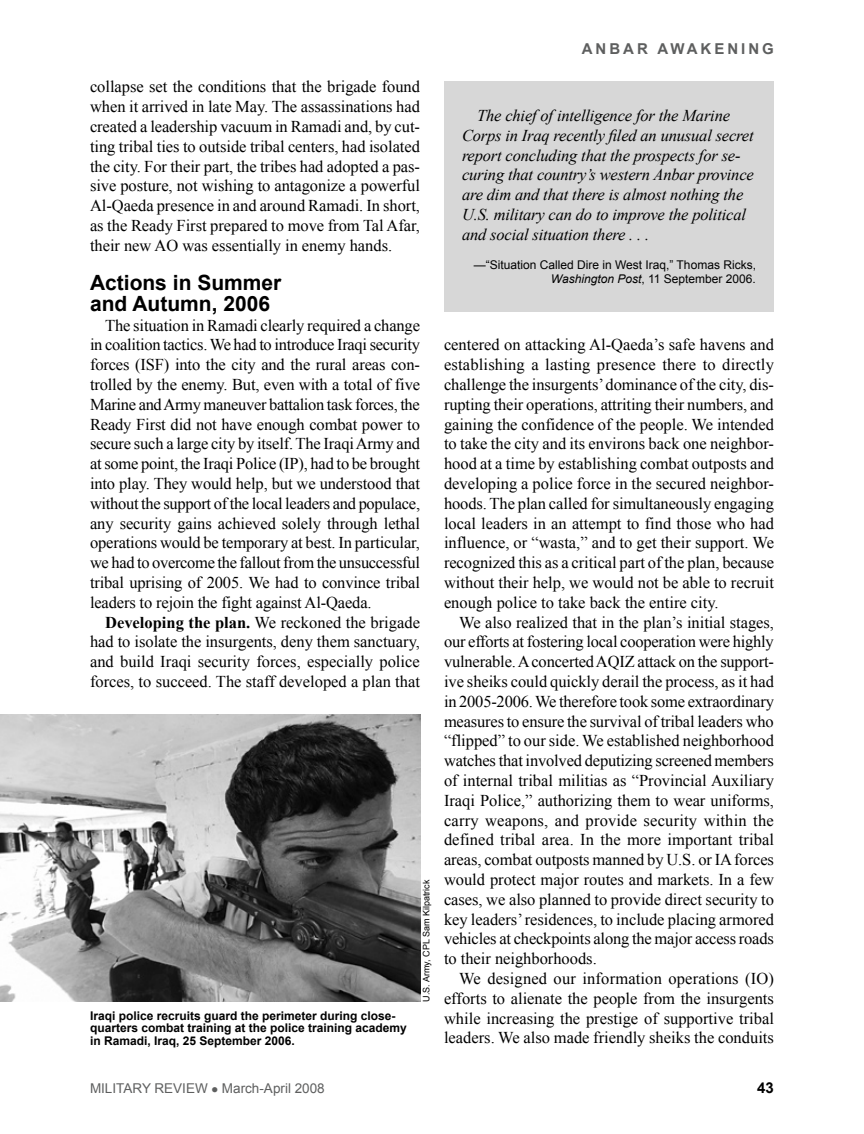
<style>
.page{position:relative;width:864px;height:1134px;background:#fff}
.page>*{position:absolute;margin:0;border:0;box-sizing:border-box;transform-origin:0 0}
.subhead{font:700 21px/21px "Arial";color:#000}
.fob{font:16.5px/19.8px "Times New Roman";color:#000;text-align:justify}
.t1{font:italic 16.5px/19.8px "Times New Roman";letter-spacing:-.01em;color:#000}
.RUNNINGHEAD{font:700 15px "Arial";letter-spacing:.2em;color:#5e5f5f}
.subhead-2{font:700 15px "Arial";color:#000}
.subhead-3{font:13.5px "Arial";color:#5e5f5f}
.cutline{font:700 12px/12.8px "Arial";color:#000}
.t2{font:12px/14.4px "Arial";color:#000;text-align:right}
.photocred{font:9px "Arial";color:#000}
.s1{font-weight:700}
.s2{font-style:italic}
</style>
<div class="page">
<img style="left:0;top:714px;width:420px;height:288px">
<div style="left:444px;top:81px;width:330px;height:230px;background:#d7d7d7"></div>
<p class="fob" style="left:90px;top:77px;width:332px">collapse set the conditions that the brigade found when it arrived in late May. The assassinations had created a leadership vacuum in Ramadi and, by cut&shy;ting tribal ties to outside tribal centers, had isolated the city. For their part, the tribes had adopted a pas&shy;sive posture, not wishing to antagonize a powerful Al-Qaeda presence in and around Ramadi. In short, as the Ready First prepared to move from Tal Afar, their new AO was essentially in enemy hands.</p>
<p class="subhead" style="left:90px;top:273px;width:193px">Actions in Summer and Autumn, 2006</p>
<p class="fob" style="left:90px;top:315px;width:332px;text-indent:15px">The situation in Ramadi clearly required a change in coalition tactics. We had to introduce Iraqi security forces (IS F) into the city and the rural areas con&shy;trolled by the enemy. But, even with a total of five Marine and Army maneuver battalion task forces, the Ready First did not have enough combat power to secure such a large city by itself. The Iraqi Army and at some point, the Iraqi Police (IP), had to be brought into play. They would help, but we understood that without the support of the local leaders and populace, any security gains achieved solely through lethal operations would be temporary at best. In particular, we had to overcome the fallout from the unsuccessful tribal uprising of 2005. We had to convince tribal leaders to rejoin the fight against Al-Qaeda.</p>
<p class="fob" style="left:90px;top:612px;width:332px;text-indent:15px"><span class="s1">Developing the plan.</span> We reckoned the brigade had to isolate the insurgents, deny them sanctuary, and build Iraqi security forces, especially police forces, to succeed. The staff developed a plan that</p>
<p class="cutline" style="left:90px;top:1010px;width:318px">Iraqi police recruits guard the perimeter during close&shy;quarters combat training at the police training academy in Ramadi, Iraq, 25 September 2006.</p>
<p class="photocred" style="left:420px;top:1002px;width:124px;rotate:-90deg">U.S. Army, CPL Sam Kilpatrick</p>
<p class="RUNNINGHEAD" style="left:582px;top:39px;width:194px">ANBAR AWAKENING</p>
<p class="t1" style="left:462px;top:105px;width:293px;text-indent:15px">The chief of intelligence for the Marine Corps in Iraq recently filed an unusual secret report concluding that the prospects for se&shy;curing that country’s western Anbar province are dim and that there is almost nothing the U.S. military can do to improve the political and social situation there . . .</p>
<p class="t2" style="left:474px;top:257px;width:284px">—“Situation Called Dire in West I raq,” Thomas Ricks,<br><span class="s2">Washington Post</span>, 11 September 2006.</p>
<p class="fob" style="left:444px;top:335px;width:332px">centered on attacking Al-Qaeda’s safe havens and establishing a lasting presence there to directly challenge the insurgents’ dominance of the city, dis&shy;rupting their operations, attriting their numbers, and gaining the confidence of the people. We intended to take the city and its environs back one neighbor&shy;hood at a time by establishing combat outposts and developing a police force in the secured neighbor&shy;hoods. The plan called for simultaneously engaging local leaders in an attempt to find those who had influence, or “wasta,” and to get their support. We recognized this as a critical part of the plan, because without their help, we would not be able to recruit enough police to take back the entire city.</p>
<p class="fob" style="left:444px;top:612px;width:332px;text-indent:15px">We also realized that in the plan’s initial stages, our efforts at fostering local cooperation were highly vulnerable. A concerted AQIZ attack on the support&shy;ive sheiks could quickly derail the process, as it had in 2005-2006. We therefore took some extraordinary measures to ensure the survival of tribal leaders who “flipped” to our side. We established neighborhood watches that involved deputizing screened members of internal tribal militias as “Provincial Auxiliary Iraqi Police,” authorizing them to wear uniforms, carry weapons, and provide security within the defined tribal area. In the more important tribal areas, combat outposts manned by U.S. or IA forces would protect major routes and markets. In a few cases, we also planned to provide direct security to key leaders’ residences, to include placing armored vehicles at checkpoints along the major access roads to their neighborhoods.</p>
<p class="fob" style="left:444px;top:968px;width:331px;text-indent:15px">We designed our information operations (IO) efforts to alienate the people from the insurgents while increasing the prestige of supportive tribal leaders. We also made friendly sheiks the conduits</p>
<p class="subhead-3" style="left:90px;top:1080px;width:236px">Military Review ● March-April 2008</p>
<p class="subhead-2" style="left:757px;top:1078px;width:18px">43</p>
</div>
